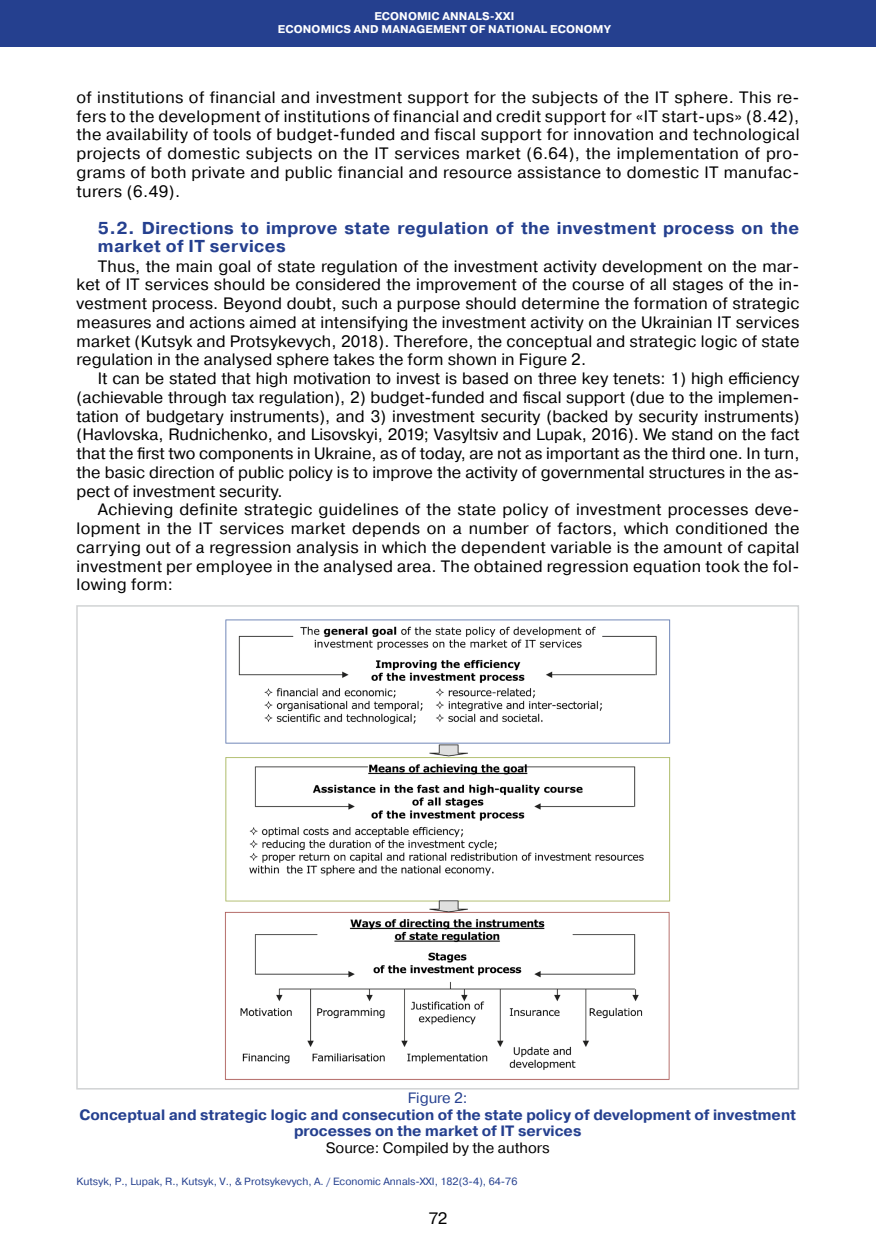
<style>
.page{position:relative;width:876px;height:1246px;background:#fff}
.page>*{position:absolute;margin:0;border:0;box-sizing:border-box;transform-origin:0 0}
.Заголовок_текст_2019{font:700 17.25px/18px "Pragmatica";letter-spacing:.025em;color:#25408f}
.Абзац_2019{font:16.5px/18.8px "Pragmatica";letter-spacing:.02em;color:#000;text-align:justify}
.Таблицы___рисунки_ша{font:700 15px/16.5px "Pragmatica";color:#25408f;text-align:center}
.Таблицы__рисунки__по{font:15px "Pragmatica";color:#000}
.Таблицы___рисунки_ша-2{font:15px "Pragmatica";color:#25408f}
.Посада_2016{font:700 11.25px "Pragmatica";letter-spacing:.01em;color:#fff}
.Нижний_колонтитул_20{font:10.5px "Pragmatica";color:#25408f}
</style>
<div class="page">
<div style="left:0;top:0;width:876px;height:47px;background:#25408f"></div>
<img style="left:224px;top:619px;width:447px;height:461px">
<div style="left:76px;top:605px;width:723px;height:484px;border:2px solid #d1d3d4"></div>
<p class="Посада_2016" style="left:374px;top:9px;width:142px">ECONOMIC ANNALS-XXI</p>
<p class="Посада_2016" style="left:278px;top:22px;width:334px">ECONOMICS AND MANAGEMENT OF NATIONAL ECONOMY</p>
<p class="Абзац_2019" style="left:77px;top:88px;width:724px">of institutions of financial and investment support for the subjects of the IT sphere. This re&shy;fers to the development of institutions of financial and credit support for «IT start-ups» (8.42), the availability of tools of budget-funded and fiscal support for innovation and technological projects of domestic subjects on the IT services market (6.64), the implementation of pro&shy;grams of both private and public financial and resource assistance to domestic IT manufac&shy;turers (6.49).</p>
<p class="Заголовок_текст_2019" style="left:98px;top:219px;width:703px">5.2. Directions to improve state regulation of the investment process on the market of IT services</p>
<p class="Абзац_2019" style="left:77px;top:257px;width:724px;text-indent:21px">Thus, the main goal of state regulation of the investment activity development on the mar&shy;ket of IT services should be considered the improvement of the course of all stages of the in&shy;vestment process. Beyond doubt, such a purpose should determine the formation of strategic measures and actions aimed at intensifying the investment activity on the Ukrainian IT services market (Kutsyk and Protsykevych, 2018). Therefore, the conceptual and strategic logic of state regulation in the analysed sphere takes the form shown in Figure 2.</p>
<p class="Абзац_2019" style="left:77px;top:369px;width:724px;text-indent:21px">It can be stated that high motivation to invest is based on three key tenets: 1) high efficiency (achievable through tax regulation), 2) budget-funded and fiscal support (due to the implemen&shy;tation of budgetary instruments), and 3) investment security (backed by security instruments) (Havlovska, Rudnichenko, and Lisovskyi, 2019; Vasyltsiv and Lupak, 2016). We stand on the fact that the first two components in Ukraine, as of today, are not as important as the third one. In turn, the basic direction of public policy is to improve the activity of governmental structures in the as&shy;pect of investment security.</p>
<p class="Абзац_2019" style="left:77px;top:501px;width:724px;text-align:left;text-indent:21px">Achieving definite strategic guidelines of the state policy of investment processes deve&shy;lopment in the IT services market depends on a number of factors, which conditioned the carrying out of a regression analysis in which the dependent variable is the amount of capital investment per employee in the analysed area. The obtained regression equation took the fol&shy;lowing form:</p>
<p class="Таблицы___рисунки_ша-2" style="left:408px;top:1089px;width:61px">Figure 2:</p>
<p class="Таблицы___рисунки_ша" style="left:79px;top:1107px;width:718px">Conceptual and strategic logic and consecution of the state policy of development of investment processes on the market of IT services</p>
<p class="Таблицы__рисунки__по" style="left:326px;top:1138px;width:225px">Source: Compiled by the authors</p>
<p class="Нижний_колонтитул_20" style="left:77px;top:1174px;width:442px">Kutsyk, P., Lupak, R., Kutsyk, V., &amp; Protsykevych, A. / Economic Annals-XXI, 182(3-4), 64-76</p>
<p class="Абзац_2019" style="left:429px;top:1210px;width:20px">72</p>
</div>
